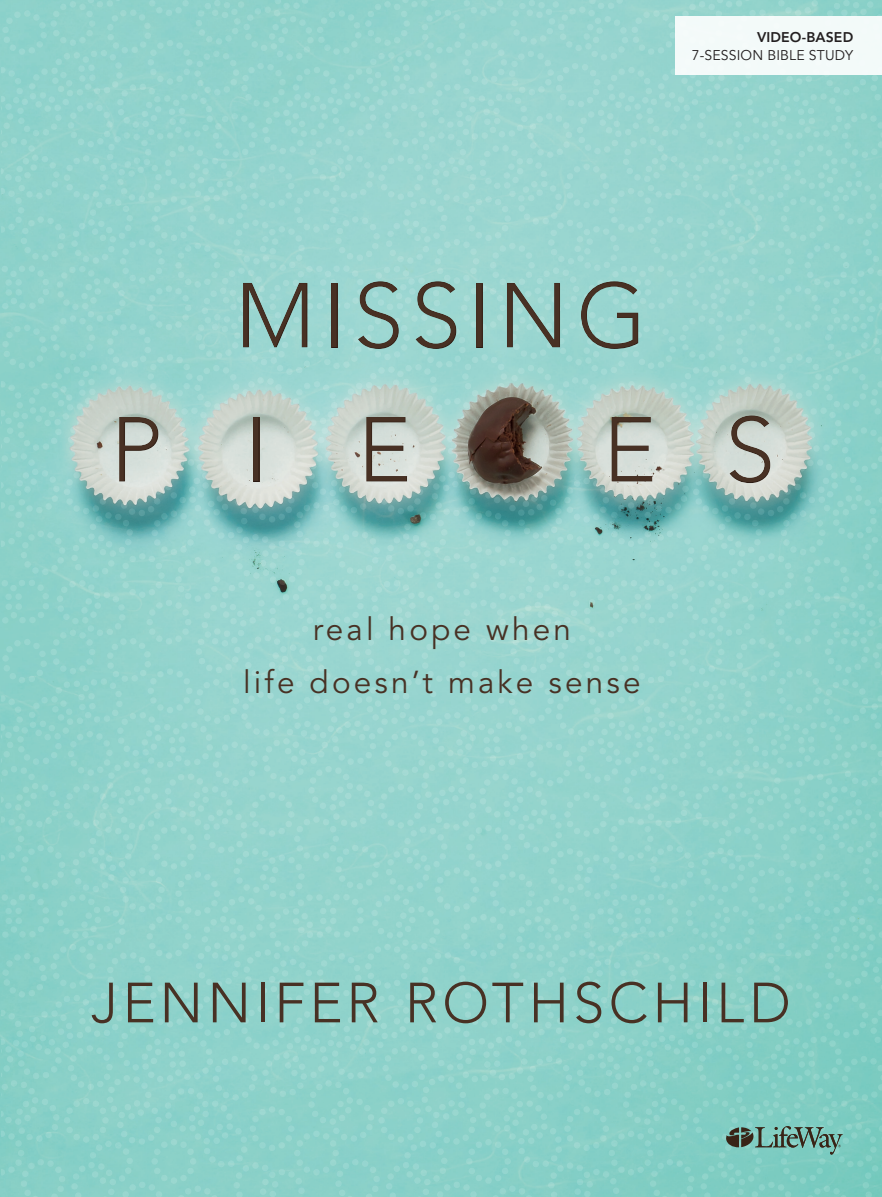
<style>
.page{position:relative;width:882px;height:1197px;background:#fff}
.page>*{position:absolute;margin:0;border:0;box-sizing:border-box;transform-origin:0 0}
.t1{font:300 91px/134.2px "Avenir LT Std";letter-spacing:.08em;color:#483124}
.t2{font:300 56px "Avenir LT Std";letter-spacing:.075em;color:#483124}
.t3{font:31.5px/52.5px "Avenir LT Std";letter-spacing:.1em;color:#483124;text-align:center}
.t4{font:14px "Avenir LT Std";letter-spacing:.01em;color:#231f20}
.t5{font:800 14px "Avenir LT Std";letter-spacing:.01em;color:#231f20}
</style>
<div class="page">
<img style="left:2px;top:0;width:880px;height:1197px">
<div style="left:242px;top:281px;width:397px;height:66px;background:#392417;opacity:.3"></div>
<div style="left:242px;top:283px;width:397px;height:66px;background:#392417;opacity:.7"></div>
<div style="left:118px;top:414px;width:653px;height:67px;background:#392417;opacity:.3"></div>
<div style="left:118px;top:417px;width:653px;height:66px;background:#392417;opacity:.7"></div>
<svg style="left:726px;top:1126px;width:117px;height:29px;background:#6c9d92"></svg>
<div style="left:675px;top:16px;width:207px;height:58px;background:#f3faf9"></div>
<p class="t5" style="left:757px;top:29px;width:98px">VIDEO-BASED</p>
<p class="t4" style="left:692px;top:47px;width:163px">7-SESSION BIBLE STUDY</p>
<h1 class="t1" style="left:110px;top:249px;width:538px;text-indent:125px">MISSING<br>PIE</h1>
<h1 class="t1" style="left:603px;top:383px;width:174px">E S</h1>
<p class="t3" style="left:243px;top:604px;width:399px">real hope when<br>life doesn’t make sense</p>
<h2 class="t2" style="left:91px;top:970px;width:701px">JENNIFER ROTHSCHILD</h2>
</div>
